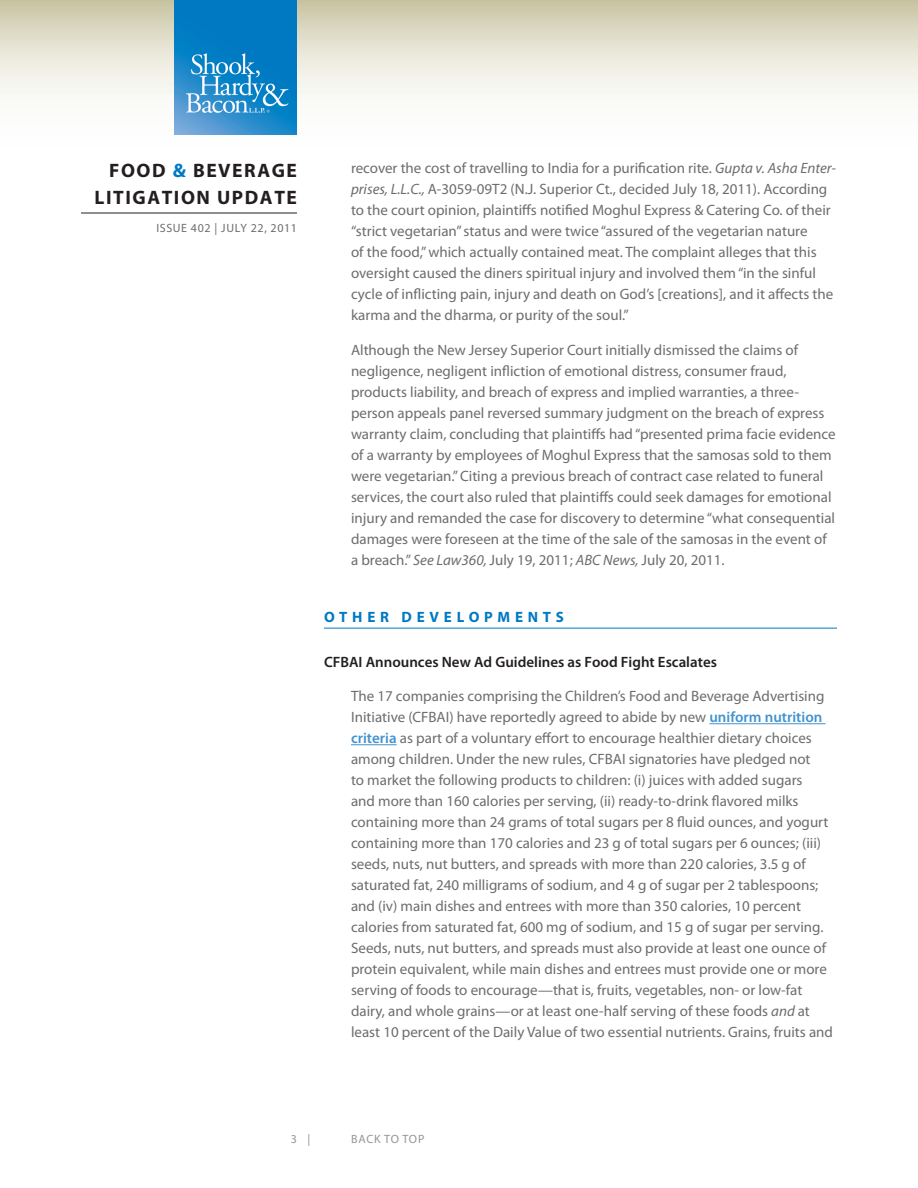
<style>
.page{position:relative;width:918px;height:1188px;background:#fff}
.page>*{position:absolute;margin:0;border:0;box-sizing:border-box;transform-origin:0 0}
.t1{font:700 19.5px/27px "Myriad Pro";letter-spacing:.08em;color:#231f20;text-align:right}
.Body{font:15px/21px "Myriad Pro";color:#6c6d70}
.Subhead{font:600 15px "Myriad Pro";color:#231f20}
.Head{font:700 15px "Myriad Pro";letter-spacing:.32em;color:#0079c2}
.t2{font:12px "Myriad Pro";letter-spacing:.05em;color:#6c6d70}
.Body-2{font:12px "Myriad Pro";letter-spacing:.06em;color:#939598}
.s1{color:#0079c2}
.s2{font-style:italic}
.s3{font-weight:600;color:#4393cf}
</style>
<div class="page">
<svg style="left:0;top:0;width:918px;height:135px"></svg>
<hr style="left:81px;top:213px;width:216px;height:1px;background:#231f20">
<img style="left:175px;top:0;width:122px;height:135px">
<hr style="left:324px;top:628px;width:513px;height:1px;background:#0079c2">
<hr style="left:709px;top:723px;width:117px;height:1px;background:#4393cf">
<hr style="left:351px;top:744px;width:46px;height:1px;background:#4393cf">
<h1 class="t1" style="left:94px;top:156px;width:204px">FOOD <span class="s1">&amp;</span> BEVERAGE<br>LITIGATION UPDATE</h1>
<p class="t2" style="left:156px;top:221px;width:142px">ISSUE 402 | JULY 22, 2011</p>
<p class="Body" style="left:351px;top:157px;width:487px">recover the cost of travelling to India for a purification rite. <span class="s2">Gupta v. Asha Enter&shy;prises, L.L.C.,</span> A-3059-09T2 (N.J. Superior Ct., decided July 18, 2011). According to the court opinion, plaintiffs notified Moghul Express &amp; Catering Co. of their “strict vegetarian” status and were twice “assured of the vegetarian nature<br>of the food,” which actually contained meat. The complaint alleges that this oversight caused the diners spiritual injury and involved them “in the sinful cycle of inflicting pain, injury and death on God’s [creations], and it affects the karma and the dharma, or purity of the soul.”</p>
<p class="Body" style="left:351px;top:339px;width:486px">Although the New Jersey Superior Court initially dismissed the claims of negligence, negligent infliction of emotional distress, consumer fraud, products liability, and breach of express and implied warranties, a three&shy;person appeals panel reversed summary judgment on the breach of express warranty claim, concluding that plaintiffs had “presented prima facie evidence of a warranty by employees of Moghul Express that the samosas sold to them were vegetarian.” Citing a previous breach of contract case related to funeral services, the court also ruled that plaintiffs could seek damages for emotional injury and remanded the case for discovery to determine “what consequential damages were foreseen at the time of the sale of the samosas in the event of a breach.” <span class="s2">See Law360,</span> July 19, 2011; <span class="s2">ABC News,</span> July 20, 2011.</p>
<p class="Head" style="left:324px;top:607px;width:241px">OTHER DEVELOPMENTS</p>
<p class="Subhead" style="left:324px;top:652px;width:395px">CFBAI Announces New Ad Guidelines as Food Fight Escalates</p>
<p class="Body" style="left:351px;top:685px;width:484px">The 17 companies comprising the Children’s Food and Beverage Advertising Initiative (CFBAI) have reportedly agreed to abide by new <span class="s3">uniform nutrition criteria</span> as part of a voluntary effort to encourage healthier dietary choices among children. Under the new rules, CFBAI signatories have pledged not<br>to market the following products to children: (i) juices with added sugars<br>and more than 160 calories per serving, (ii) ready-to-drink flavored milks containing more than 24 grams of total sugars per 8 fluid ounces, and yogurt containing more than 170 calories and 23 g of total sugars per 6 ounces; (iii) seeds, nuts, nut butters, and spreads with more than 220 calories, 3.5 g of saturated fat, 240 milligrams of sodium, and 4 g of sugar per 2 tablespoons; and (iv) main dishes and entrees with more than 350 calories, 10 percent calories from saturated fat, 600 mg of sodium, and 15 g of sugar per serving.<br>Seeds, nuts, nut butters, and spreads must also provide at least one ounce of protein equivalent, while main dishes and entrees must provide one or more serving of foods to encourage—that is, fruits, vegetables, non- or low-fat dairy, and whole grains—or at least one-half serving of these foods <span class="s2">and</span> at least 10 percent of the Daily Value of two essential nutrients. Grains, fruits and</p>
<p class="Body-2" style="left:291px;top:1132px;width:21px">3 |</p>
<p class="Body-2" style="left:351px;top:1132px;width:75px">BACK TO TOP</p>
</div>
